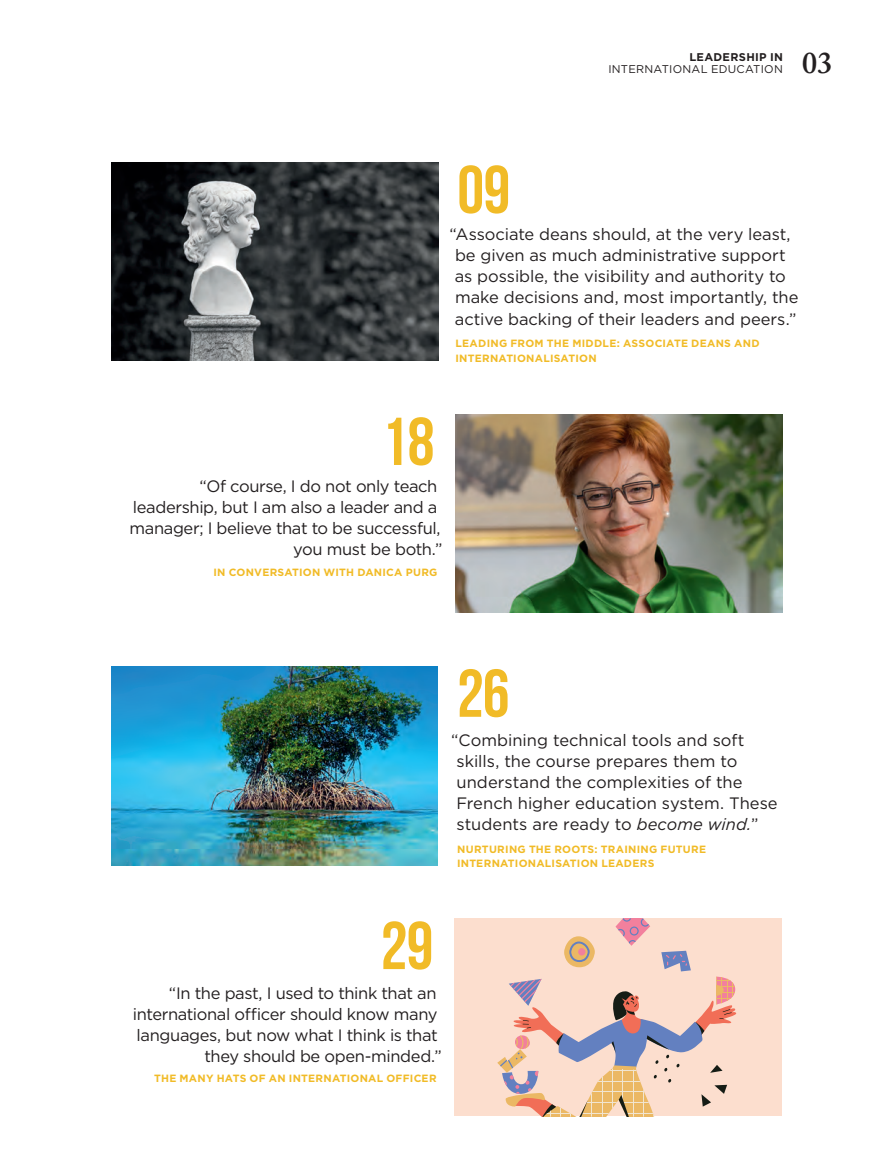
<style>
.page{position:relative;width:893px;height:1170px;background:#fff}
.page>*{position:absolute;margin:0;border:0;box-sizing:border-box;transform-origin:0 0}
.t1{font:700 67.5px "Bebas Neue";letter-spacing:-.01em;color:#f1bb27}
.t2{font:600 30px "Adobe Caslon Pro";color:#231f20}
.t3{font:16.5px/21px "Gotham";letter-spacing:-.01em;color:#231f20;text-align:center}
.t4{font:11.25px "Gotham";letter-spacing:.02em;color:#231f20}
.t5{font:700 11.25px "Gotham";letter-spacing:.025em;color:#231f20}
.t6{font:700 10.5px/14.2px "Gotham";letter-spacing:.025em;color:#f1bb27}
.s1{font-style:italic}
</style>
<div class="page">
<div style="left:455px;top:918px;width:327px;height:197px;background:#fcdece"></div>
<img style="left:111px;top:162px;width:327px;height:198px">
<img style="left:456px;top:414px;width:326px;height:198px">
<img style="left:112px;top:666px;width:325px;height:199px">
<svg style="left:497px;top:918px;width:239px;height:198px"></svg>
<p class="t5" style="left:689px;top:49px;width:95px">LEADERSHIP IN</p>
<p class="t4" style="left:608px;top:62px;width:176px">INTERNATIONAL EDUCATION</p>
<h2 class="t2" style="left:802px;top:45px;width:32px">03</h2>
<h1 class="t1" style="left:457px;top:153px;width:54px">09</h1>
<p class="t3" style="left:449px;top:224px;width:350px">“Associate deans should, at the very least, be given as much administrative support as possible, the visibility and authority to make decisions and, most importantly, the active backing of their leaders and peers.”</p>
<p class="t6" style="left:455px;top:336px;width:306px">LEADING FROM THE MIDDLE: ASSOCIATE DEANS AND<br>INTERNATIONALISATION</p>
<h1 class="t1" style="left:381px;top:404px;width:55px">18</h1>
<p class="t3" style="left:199px;top:475px;width:239px">“Of course, I do not only teach</p>
<p class="t3" style="left:133px;top:496px;width:306px">leadership, but I am also a leader and a</p>
<p class="t3" style="left:129px;top:517px;width:313px">manager; I believe that to be successful,</p>
<p class="t3" style="left:293px;top:538px;width:151px">you must be both.”</p>
<p class="t6" style="left:213px;top:565px;width:225px">IN CONVERSATION WITH DANICA PURG</p>
<h1 class="t1" style="left:457px;top:656px;width:54px">26</h1>
<p class="t3" style="left:456px;top:729px;width:323px;text-align:left;text-indent:-5px">“Combining technical tools and soft skills, the course prepares them to understand the complexities of the French higher education system. These students are ready to <span class="s1">become wind.</span>”</p>
<p class="t6" style="left:457px;top:842px;width:251px">NURTURING THE ROOTS: TRAINING FUTURE<br>INTERNATIONALISATION LEADERS</p>
<h1 class="t1" style="left:381px;top:908px;width:54px">29</h1>
<p class="t3" style="left:169px;top:981px;width:269px">“In the past, I used to think that an</p>
<p class="t3" style="left:133px;top:1002px;width:306px">international officer should know many</p>
<p class="t3" style="left:137px;top:1023px;width:303px">languages, but now what I think is that</p>
<p class="t3" style="left:204px;top:1044px;width:239px">they should be open-minded.”</p>
<p class="t6" style="left:154px;top:1071px;width:284px">THE MANY HATS OF AN INTERNATIONAL OFFICER</p>
</div>
